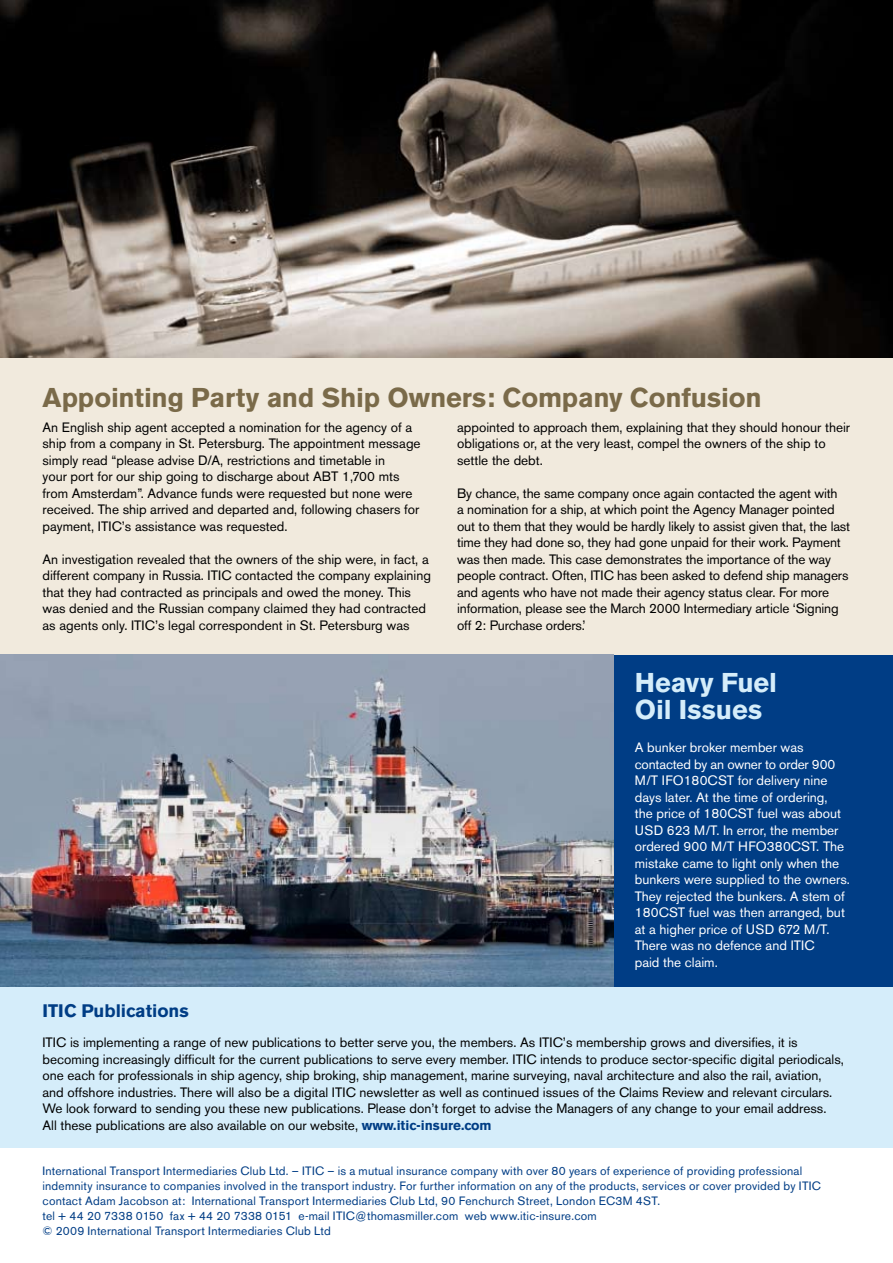
<style>
.page{position:relative;width:893px;height:1263px;background:#fff}
.page>*{position:absolute;margin:0;border:0;box-sizing:border-box;transform-origin:0 0}
.t1{font:700 27px "Akzidenz Grotesk BE";letter-spacing:-.005em;color:#7a6a49}
.t2{font:700 27px/27px "Akzidenz Grotesk BE";letter-spacing:-.005em;color:#d5edfa}
.t3{font:700 18px "Akzidenz Grotesk BE";color:#003d85}
.t4{font:13.5px/16.5px "Akzidenz Grotesk BE";color:#000}
.t5{font:13.5px/16.5px "Akzidenz Grotesk BE";color:#fff}
.t6{font:12px/15px "Akzidenz Grotesk BE";letter-spacing:.015em;color:#003d85}
.s1{font-weight:700;color:#003d85}
</style>
<div class="page">
<div style="left:0;top:986px;width:893px;height:162px;background:#d5edfa"></div>
<div style="left:613px;top:655px;width:280px;height:331px;background:#003d85"></div>
<div style="left:0;top:357px;width:893px;height:298px;background:#f1eadd"></div>
<img style="left:0;top:0;width:893px;height:357px">
<img style="left:0;top:655px;width:613px;height:331px">
<h1 class="t1" style="left:43px;top:382px;width:721px">Appointing Party and Ship Owners: Company Confusion</h1>
<p class="t4" style="left:43px;top:419px;width:380px">An English ship agent accepted a nomination for the agency of a ship from a company in St. Petersburg. The appointment message simply read “please advise D/A, restrictions and timetable in<br>your port for our ship going to discharge about ABT 1,700 mts from Amsterdam”. Advance funds were requested but none were received. The ship arrived and departed and, following chasers for payment, ITIC’s assistance was requested.</p>
<p class="t4" style="left:43px;top:551px;width:390px">An investigation revealed that the owners of the ship were, in fact, a different company in Russia. ITIC contacted the company explaining that they had contracted as principals and owed the money. This was denied and the Russian company claimed they had contracted as agents only. ITIC’s legal correspondent in St. Petersburg was</p>
<p class="t4" style="left:457px;top:419px;width:394px">appointed to approach them, explaining that they should honour their obligations or, at the very least, compel the owners of the ship to settle the debt.</p>
<p class="t4" style="left:457px;top:485px;width:395px">By chance, the same company once again contacted the agent with<br>a nomination for a ship, at which point the Agency Manager pointed out to them that they would be hardly likely to assist given that, the last time they had done so, they had gone unpaid for their work. Payment was then made. This case demonstrates the importance of the way people contract. Often, ITIC has been asked to defend ship managers and agents who have not made their agency status clear. For more information, please see the March 2000 Intermediary article ‘Signing off 2: Purchase orders.’</p>
<h1 class="t2" style="left:635px;top:669px;width:144px">Heavy Fuel<br>Oil Issues</h1>
<p class="t5" style="left:635px;top:739px;width:217px">A bunker broker member was contacted by an owner to order 900<br>M/T IFO180CST for delivery nine days later. At the time of ordering,<br>the price of 180CST fuel was about<br>USD 623 M/T. In error, the member ordered 900 M/T HFO380CST. The mistake came to light only when the bunkers were supplied to the owners.<br>They rejected the bunkers. A stem of<br>180CST fuel was then arranged, but at a higher price of USD 672 M/T.<br>There was no defence and ITIC<br>paid the claim.</p>
<h2 class="t3" style="left:43px;top:1000px;width:148px">ITIC Publications</h2>
<p class="t4" style="left:43px;top:1034px;width:803px">ITIC is implementing a range of new publications to better serve you, the members. As ITIC’s membership grows and diversifies, it is becoming increasingly difficult for the current publications to serve every member. ITIC intends to produce sector-specific digital periodicals, one each for professionals in ship agency, ship broking, ship management, marine surveying, naval architecture and also the rail, aviation, and offshore industries. There will also be a digital ITIC newsletter as well as continued issues of the Claims Review and relevant circulars.<br>We look forward to sending you these new publications. Please don’t forget to advise the Managers of any change to your email address.<br>All these publications are also available on our website, <span class="s1">www.itic-insure.com</span></p>
<p class="t6" style="left:43px;top:1164px;width:780px">International Transport Intermediaries Club Ltd. – ITIC – is a mutual insurance company with over 80 years of experience of providing professional indemnity insurance to companies involved in the transport industry. For further information on any of the products, services or cover provided by ITIC contact Adam Jacobson at: International Transport Intermediaries Club Ltd, 90 Fenchurch Street, London EC3M 4ST.<br>tel + 44 20 7338 0150 fax + 44 20 7338 0151 e-mail ITIC@thomasmiller.com web www.itic-insure.com<br>© 2009 International Transport Intermediaries Club Ltd</p>
</div>
